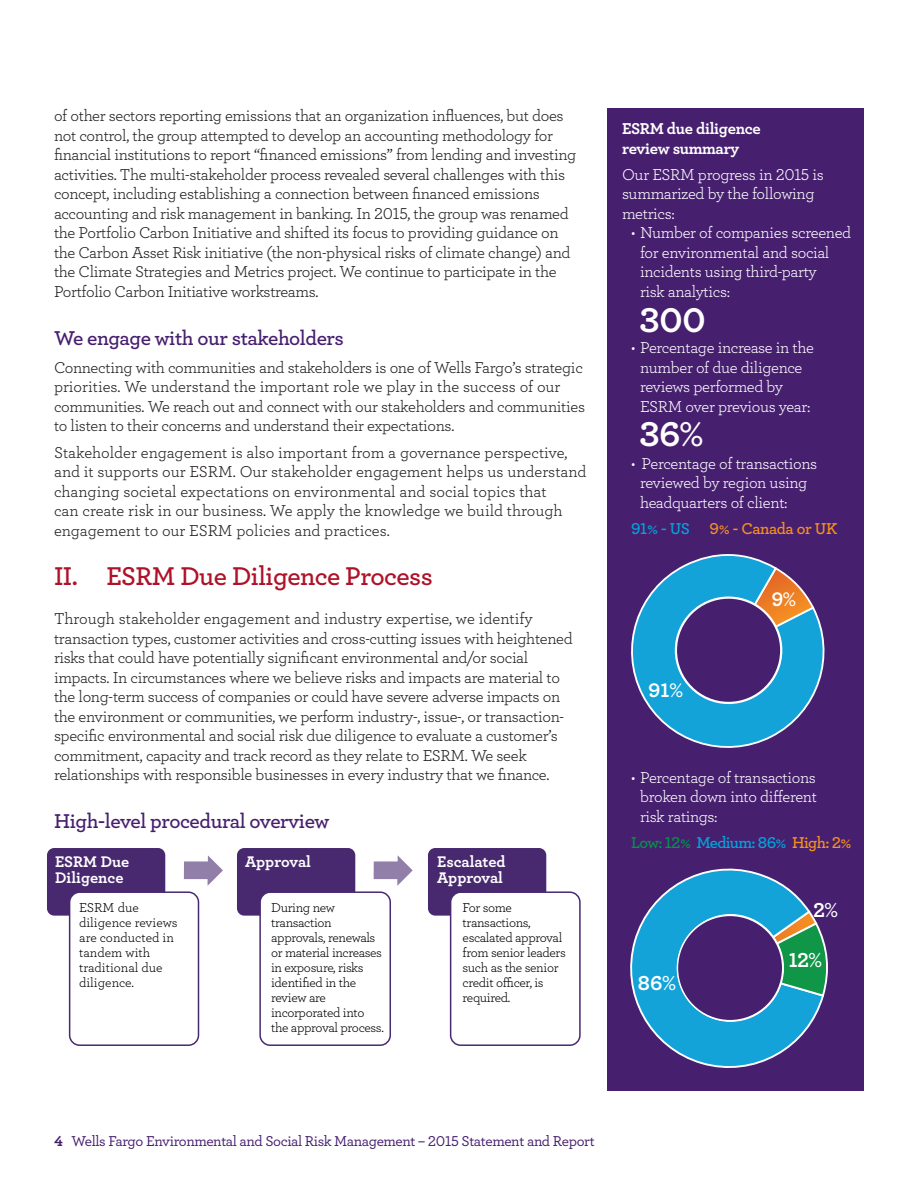
<style>
.page{position:relative;width:918px;height:1188px;background:#fff}
.page>*{position:absolute;margin:0;border:0;box-sizing:border-box;transform-origin:0 0}
.t1{font:700 36px "Archer";color:#fff}
.t2{font:600 27px "Archer";letter-spacing:-.02em;color:#ae1229}
.t3{font:700 21.15px "Archer";color:#fff;scale:.96 1}
.t4{font:700 21.15px "Archer";color:#fff}
.t5{font:600 21px "Archer";letter-spacing:-.02em;color:#471f6f}
.t6{font:700 20.55px "Archer";color:#fff}
.t7{font:16.5px/19.5px "Archer";letter-spacing:-.02em;color:#231f20}
.t8{font:16.5px/19.5px "Archer";letter-spacing:-.02em;color:#fff}
.t9{font:16.5px/19.5px "Archer";color:#231f20}
.t10{font:700 16.5px/19.5px "Archer";letter-spacing:-.02em;color:#fff}
.t11{font:600 16.5px "Archer";letter-spacing:-.04em;color:#00a6db}
.t12{font:600 16.5px "Archer";letter-spacing:-.03em;color:#f6911e}
.t13{font:700 16.2px/16.2px "Archer";letter-spacing:-.005em;color:#fff}
.t14{font:500 15px "Archer";letter-spacing:-.025em;color:#471f6f}
.t15{font:13.5px/15px "Archer";letter-spacing:-.025em;color:#000}
.t16{font:13.5px/15px "Archer";color:#000}
.s1{color:#00a6db}
.s2{color:#009547}
.s3{color:#f6911e}
.s4{font-weight:700}
</style>
<div class="page">
<div style="left:607px;top:108px;width:257px;height:983px;background:#471f6f"></div>
<svg style="left:631px;top:554px;width:193px;height:194px"></svg>
<div style="left:676px;top:598px;width:105px;height:105px;background:#471f6f;border-radius:50%"></div>
<div style="left:675px;top:596px;width:107px;height:108px;border:2px solid #fff;border-radius:50%"></div>
<div style="left:47px;top:848px;width:118px;height:68px;background:#48296f;border-radius:7px"></div>
<div style="left:237px;top:848px;width:118px;height:68px;background:#48296f;border-radius:7px"></div>
<div style="left:428px;top:848px;width:118px;height:68px;background:#48296f;border-radius:7px"></div>
<div style="left:70px;top:892px;width:129px;height:153px;background:#fff;border-radius:10px"></div>
<div style="left:69px;top:891px;width:130px;height:155px;border:2px solid #48296f;border-radius:10px"></div>
<div style="left:260px;top:892px;width:130px;height:153px;background:#fff;border-radius:10px"></div>
<div style="left:259px;top:891px;width:132px;height:155px;border:2px solid #48296f;border-radius:10px"></div>
<div style="left:451px;top:892px;width:129px;height:153px;background:#fff;border-radius:10px"></div>
<div style="left:450px;top:891px;width:131px;height:155px;border:2px solid #48296f;border-radius:10px"></div>
<svg style="left:184px;top:855px;width:39px;height:31px"></svg>
<svg style="left:374px;top:855px;width:39px;height:31px"></svg>
<svg style="left:630px;top:869px;width:198px;height:199px"></svg>
<div style="left:677px;top:915px;width:106px;height:106px;background:#471f6f;border-radius:50%"></div>
<div style="left:677px;top:915px;width:106px;height:106px;border:2px solid #fff;border-radius:50%"></div>
<p class="t7" style="left:54px;top:105px;width:524px">of other sectors reporting emissions that an organization influences, but does not control, the group attempted to develop an accounting methodology for financial institutions to report “financed emissions” from lending and investing activities. The multi-stakeholder process revealed several challenges with this concept, including establishing a connection between financed emissions accounting and risk management in banking. In 2015, the group was renamed the Portfolio Carbon Initiative and shifted its focus to providing guidance on the Carbon Asset Risk initiative (the non-physical risks of climate change) and the Climate Strategies and Metrics project. We continue to participate in the Portfolio Carbon Initiative workstreams.</p>
<h3 class="t5" style="left:54px;top:322px;width:291px">We engage with our stakeholders</h3>
<p class="t7" style="left:54px;top:357px;width:533px">Connecting with communities and stakeholders is one of Wells Fargo’s strategic priorities. We understand the important role we play in the success of our communities. We reach out and connect with our stakeholders and communities to listen to their concerns and understand their expectations.</p>
<p class="t9" style="left:54px;top:442px;width:534px">Stakeholder engagement is also important from a governance perspective, and it supports our ESRM. Our stakeholder engagement helps us understand changing societal expectations on environmental and social topics that<br>can create risk in our business. We apply the knowledge we build through engagement to our ESRM policies and practices.</p>
<h2 class="t2" style="left:54px;top:556px;width:380px">II. ESRM Due Diligence Process</h2>
<p class="t7" style="left:54px;top:608px;width:520px">Through stakeholder engagement and industry expertise, we identify transaction types, customer activities and cross-cutting issues with heightened risks that could have potentially significant environmental and/or social impacts. In circumstances where we believe risks and impacts are material to the long-term success of companies or could have severe adverse impacts on the environment or communities, we perform industry-, issue-, or transaction&shy;specific environmental and social risk due diligence to evaluate a customer’s commitment, capacity and track record as they relate to ESRM. We seek relationships with responsible businesses in every industry that we finance.</p>
<h3 class="t5" style="left:54px;top:805px;width:277px">High-level procedural overview</h3>
<h4 class="t13" style="left:55px;top:853px;width:76px">ESRM Due<br>Diligence</h4>
<h4 class="t13" style="left:245px;top:853px;width:67px">Approval</h4>
<h4 class="t13" style="left:437px;top:853px;width:70px">Escalated<br>Approval</h4>
<p class="t16" style="left:79px;top:900px;width:100px">ESRM due diligence reviews are conducted in tandem with traditional due diligence.</p>
<p class="t15" style="left:271px;top:900px;width:114px">During new transaction approvals, renewals or material increases in exposure, risks identified in the review are incorporated into the approval process.</p>
<p class="t15" style="left:463px;top:900px;width:105px">For some transactions, escalated approval from senior leaders such as the senior credit officer, is required.</p>
<h5 class="t10" style="left:622px;top:118px;width:140px">ESRM due diligence review summary</h5>
<p class="t8" style="left:622px;top:164px;width:203px">Our ESRM progress in 2015 is summarized by the following metrics:</p>
<p class="t8" style="left:640px;top:222px;width:213px;text-indent:-9px">• Number of companies screened for environmental and social incidents using third-party<br>risk analytics:</p>
<p class="t1" style="left:639px;top:292px;width:68px">300</p>
<p class="t8" style="left:640px;top:337px;width:175px;text-indent:-9px">• Percentage increase in the number of due diligence reviews performed by<br>ESRM over previous year:</p>
<p class="t1" style="left:639px;top:406px;width:65px">36%</p>
<p class="t8" style="left:640px;top:452px;width:179px;text-indent:-9px">• Percentage of transactions reviewed by region using headquarters of client:</p>
<p class="t12" style="left:631px;top:516px;width:208px"><span class="s1">91% - US</span> 9% - Canada or UK</p>
<p class="t6" style="left:649px;top:674px;width:36px">91%</p>
<p class="t6" style="left:772px;top:583px;width:26px">9%</p>
<p class="t8" style="left:640px;top:767px;width:178px;text-align:justify;text-indent:-9px">• Percentage of transactions broken down into different risk ratings:</p>
<p class="t11" style="left:631px;top:830px;width:222px"><span class="s2">Low: 12%</span> Medium: 86% <span class="s3">High: 2%</span></p>
<p class="t3" style="left:813px;top:893px;width:27px">2%</p>
<p class="t4" style="left:638px;top:967px;width:40px">86%</p>
<p class="t3" style="left:789px;top:943px;width:36px">12%</p>
<p class="t14" style="left:54px;top:1130px;width:542px"><span class="s4">4</span> Wells Fargo Environmental and Social Risk Management – 2015 Statement and Report</p>
</div>
